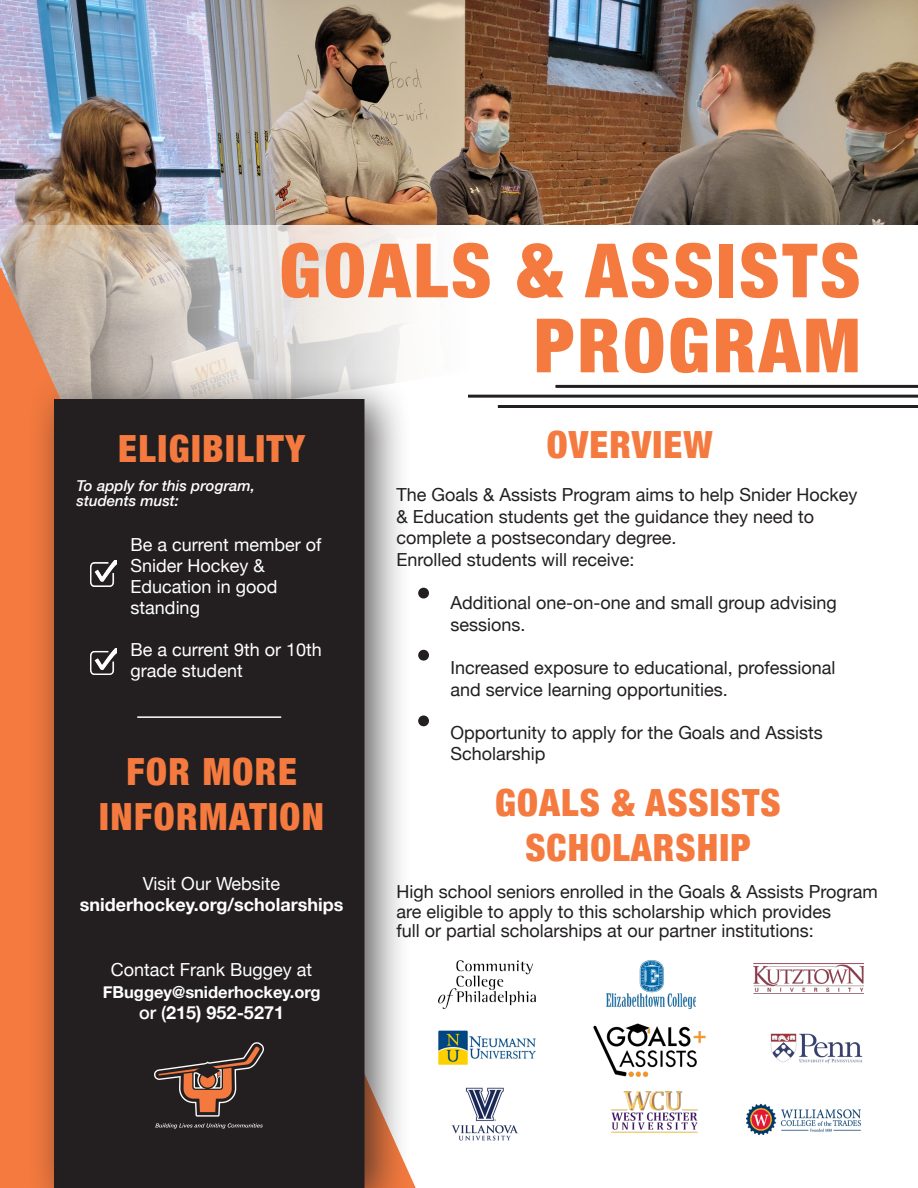
<style>
.page{position:relative;width:918px;height:1188px;background:#fff}
.page>*{position:absolute;margin:0;border:0;box-sizing:border-box;transform-origin:0 0}
.t1{font:900 condensed 75px "Helvetica Neue";letter-spacing:.04em;color:#f47a3f}
.t2{font:900 condensed 37.5px "Helvetica Neue";letter-spacing:.03em;color:#f47a3f}
.t3{font:18px/21.6px "Helvetica Neue";color:#231f20}
.t4{font:18px "Helvetica Neue";color:#fff}
.t5{font:700 18px "Helvetica Neue";color:#fff}
.t6{font:700 16.5px "Helvetica Neue";color:#fff}
.t7{font:italic 500 15px "Helvetica Neue";color:#fff}
.s1{font-weight:500}
</style>
<div class="page">
<img style="left:0;top:0;width:918px;height:225px">
<svg style="left:0;top:225px;width:918px;height:170px"></svg>
<hr style="left:468px;top:395px;width:450px;height:3px;background:#231f20">
<hr style="left:498px;top:405px;width:420px;height:3px;background:#231f20">
<hr style="left:555px;top:385px;width:363px;height:3px;background:#231f20">
<svg style="left:0;top:262px;width:417px;height:926px;background:#e3b69e"></svg>
<div style="left:27px;top:368px;width:384px;height:820px;background:#231f20;opacity:.75"></div>
<div style="left:55px;top:400px;width:309px;height:787px;background:#231f20"></div>
<div style="left:54px;top:399px;width:310px;height:789px;border:2px solid #231f20"></div>
<hr style="left:137px;top:716px;width:144px;height:2px;background:#fff">
<div style="left:419px;top:588px;width:9px;height:10px;background:#231f20;border-radius:50%"></div>
<div style="left:418px;top:588px;width:11px;height:10px;border:2px solid #231f20;border-radius:50%"></div>
<div style="left:419px;top:651px;width:9px;height:9px;background:#231f20;border-radius:50%"></div>
<div style="left:418px;top:650px;width:11px;height:11px;border:2px solid #231f20;border-radius:50%"></div>
<div style="left:419px;top:716px;width:9px;height:10px;background:#231f20;border-radius:50%"></div>
<div style="left:418px;top:716px;width:11px;height:10px;border:2px solid #231f20;border-radius:50%"></div>
<img style="left:90px;top:560px;width:27px;height:26px">
<img style="left:90px;top:649px;width:27px;height:26px">
<img style="left:606px;top:961px;width:90px;height:47px">
<img style="left:753px;top:964px;width:111px;height:30px">
<img style="left:611px;top:1091px;width:87px;height:42px">
<img style="left:438px;top:961px;width:98px;height:47px">
<img style="left:770px;top:1033px;width:93px;height:31px">
<img style="left:438px;top:1030px;width:98px;height:34px">
<img style="left:451px;top:1087px;width:67px;height:54px">
<img style="left:746px;top:1103px;width:115px;height:32px">
<svg style="left:154px;top:1042px;width:110px;height:75px"></svg>
<svg style="left:155px;top:1123px;width:108px;height:6px"></svg>
<img style="left:593px;top:1023px;width:113px;height:54px">
<p class="t1" style="left:279px;top:209px;width:583px">GOALS &amp; ASSISTS</p>
<p class="t1" style="left:534px;top:284px;width:328px">PROGRAM</p>
<p class="t2" style="left:118px;top:418px;width:188px">ELIGIBILITY</p>
<p class="t7" style="left:77px;top:472px;width:180px">To apply for this program,</p>
<p class="t7" style="left:77px;top:487px;width:104px">students must:</p>
<p class="t4" style="left:131px;top:531px;width:192px">Be a current member of</p>
<p class="t4" style="left:131px;top:552px;width:136px">Snider Hockey &amp;</p>
<p class="t4" style="left:131px;top:573px;width:148px">Education in good</p>
<p class="t4" style="left:131px;top:594px;width:71px">standing</p>
<p class="t4" style="left:131px;top:636px;width:193px">Be a current 9th or 10th</p>
<p class="t4" style="left:131px;top:657px;width:114px">grade student</p>
<p class="t2" style="left:127px;top:740px;width:172px">FOR MORE</p>
<p class="t2" style="left:99px;top:785px;width:226px">INFORMATION</p>
<p class="t4" style="left:143px;top:870px;width:139px">Visit Our Website</p>
<p class="t5" style="left:80px;top:891px;width:265px">sniderhockey.org/scholarships</p>
<p class="t4" style="left:111px;top:957px;width:203px">Contact Frank Buggey at</p>
<p class="t6" style="left:103px;top:979px;width:219px">FBuggey@sniderhockey.org</p>
<p class="t5" style="left:139px;top:999px;width:146px"><span class="s1">or (</span>215) 952-5271</p>
<p class="t2" style="left:547px;top:414px;width:167px">OVERVIEW</p>
<p class="t3" style="left:397px;top:485px;width:462px">The Goals &amp; Assists Program aims to help Snider Hockey &amp; Education students get the guidance they need to complete a postsecondary degree.</p>
<p class="t3" style="left:397px;top:550px;width:240px">Enrolled students will receive:</p>
<p class="t3" style="left:451px;top:593px;width:388px">Additional one-on-one and small group advising sessions.</p>
<p class="t3" style="left:451px;top:658px;width:387px">Increased exposure to educational, professional and service learning opportunities.</p>
<p class="t3" style="left:451px;top:723px;width:374px">Opportunity to apply for the Goals and Assists<br>Scholarship</p>
<p class="t2" style="left:495px;top:771px;width:287px">GOALS &amp; ASSISTS</p>
<p class="t2" style="left:525px;top:816px;width:227px">SCHOLARSHIP</p>
<p class="t3" style="left:397px;top:883px;width:483px;line-height:19.5px">High school seniors enrolled in the Goals &amp; Assists Program are eligible to apply to this scholarship which provides</p>
<p class="t3" style="left:397px;top:921px;width:419px">full or partial scholarships at our partner institutions:</p>
</div>
